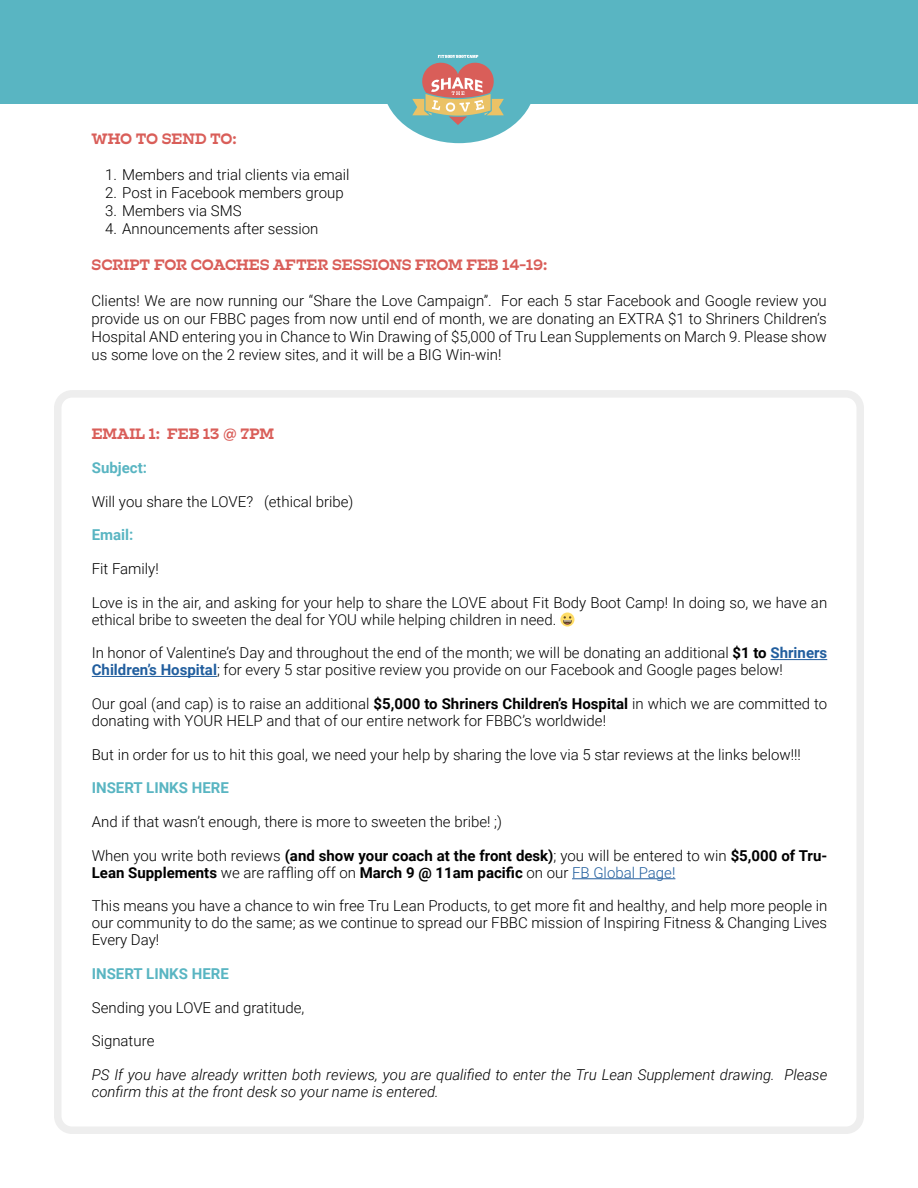
<style>
.page{position:relative;width:918px;height:1188px;background:#fff}
.page>*{position:absolute;margin:0;border:0;box-sizing:border-box;transform-origin:0 0}
.t1{font:300 15px/16.8px "Roboto";color:#000}
.t2{font:700 15px/16.8px "Roboto";color:#000}
.t3{font:italic 300 15px/16.8px "Roboto";color:#000}
.t4{font:500 15px "Hatch";letter-spacing:-.005em;color:#d95e59}
.t5{font:700 15px "Roboto";color:#59b5c2}
.s1{font-weight:700}
.s2{font-weight:700;color:#215e9e}
.s3{font-weight:300}
.s4{font-weight:300;color:#215e9e}
</style>
<div class="page">
<div style="left:54px;top:390px;width:810px;height:744px;border:8px solid #eee;border-radius:14px"></div>
<hr style="left:771px;top:659px;width:56px;height:1px;background:#215e9e">
<hr style="left:92px;top:676px;width:125px;height:1px;background:#215e9e">
<hr style="left:572px;top:878px;width:103px;height:1px;background:#215e9e">
<div style="left:0;top:0;width:918px;height:104px;background:#59b5c2"></div>
<div style="left:382px;top:21px;width:154px;height:122px;background:#59b5c2;border-radius:50%"></div>
<svg style="left:412px;top:55px;width:92px;height:70px"></svg>
<p class="t4" style="left:92px;top:129px;width:147px">WHO TO SEND TO:</p>
<p class="t1" style="left:105px;top:166px;width:246px">1. Members and trial clients via email</p>
<p class="t1" style="left:105px;top:184px;width:240px">2. Post in Facebook members group</p>
<p class="t1" style="left:105px;top:202px;width:138px">3. Members via SMS</p>
<p class="t1" style="left:105px;top:220px;width:215px">4. Announcements after session</p>
<p class="t4" style="left:92px;top:255px;width:457px">SCRIPT FOR COACHES AFTER SESSIONS FROM FEB 14-19:</p>
<p class="t1" style="left:92px;top:291px;width:737px;line-height:18px;text-align:justify">Clients! We are now running our “Share the Love Campaign”. For each 5 star Facebook and Google review you provide us on our FBBC pages from now until end of month, we are donating an EXTRA $1 to Shriners Children’s Hospital AND entering you in Chance to Win Drawing of $5,000 of Tru Lean Supplements on March 9. Please show us some love on the 2 review sites, and it will be a BIG Win-win!</p>
<p class="t4" style="left:92px;top:424px;width:184px">EMAIL 1: FEB 13 @ 7PM</p>
<p class="t5" style="left:92px;top:457px;width:57px">Subject:</p>
<p class="t1" style="left:92px;top:492px;width:263px">Will you share the LOVE? (ethical bribe)</p>
<p class="t5" style="left:92px;top:525px;width:43px">Email:</p>
<p class="t1" style="left:92px;top:560px;width:69px">Fit Family!</p>
<p class="t1" style="left:92px;top:594px;width:737px">Love is in the air, and asking for your help to share the LOVE about Fit Body Boot Camp! In doing so, we have an ethical bribe to sweeten the deal for YOU while helping children in need.</p>
<p class="t1" style="left:92px;top:644px;width:737px">In honor of Valentine’s Day and throughout the end of the month; we will be donating an additional <span class="s1">$1 to</span> <span class="s2">Shriners<br>Children’s Hospital</span>; for every 5 star positive review you provide on our Facebook and Google pages below!</p>
<p class="t1" style="left:92px;top:695px;width:737px">Our goal (and cap) is to raise an additional <span class="s1">$5,000 to Shriners Children’s Hospital</span> in which we are committed to donating with YOUR HELP and that of our entire network for FBBC’s worldwide!</p>
<p class="t1" style="left:92px;top:745px;width:711px">But in order for us to hit this goal, we need your help by sharing the love via 5 star reviews at the links below!!!</p>
<p class="t5" style="left:92px;top:778px;width:139px">INSERT LINKS HERE</p>
<p class="t1" style="left:92px;top:813px;width:412px">And if that wasn’t enough, there is more to sweeten the bribe! ;)</p>
<p class="t2" style="left:92px;top:847px;width:737px"><span class="s3">When you write both reviews</span> (and show your coach at the front desk)<span class="s3">; you will be entered to win</span> $5,000 of Tru-<br>Lean Supplements <span class="s3">we are raffling off on</span> March 9 @ 11am pacific <span class="s3">on our</span> <span class="s4">FB Global Page!</span></p>
<p class="t1" style="left:92px;top:897px;width:737px;text-align:justify">This means you have a chance to win free Tru Lean Products, to get more fit and healthy, and help more people in our community to do the same; as we continue to spread our FBBC mission of Inspiring Fitness &amp; Changing Lives Every Day!</p>
<p class="t5" style="left:92px;top:963px;width:139px">INSERT LINKS HERE</p>
<p class="t1" style="left:92px;top:998px;width:214px">Sending you LOVE and gratitude,</p>
<p class="t1" style="left:92px;top:1032px;width:64px">Signature</p>
<p class="t3" style="left:92px;top:1066px;width:737px">PS If you have already written both reviews, you are qualified to enter the Tru Lean Supplement drawing. Please confirm this at the front desk so your name is entered.</p>
</div>
